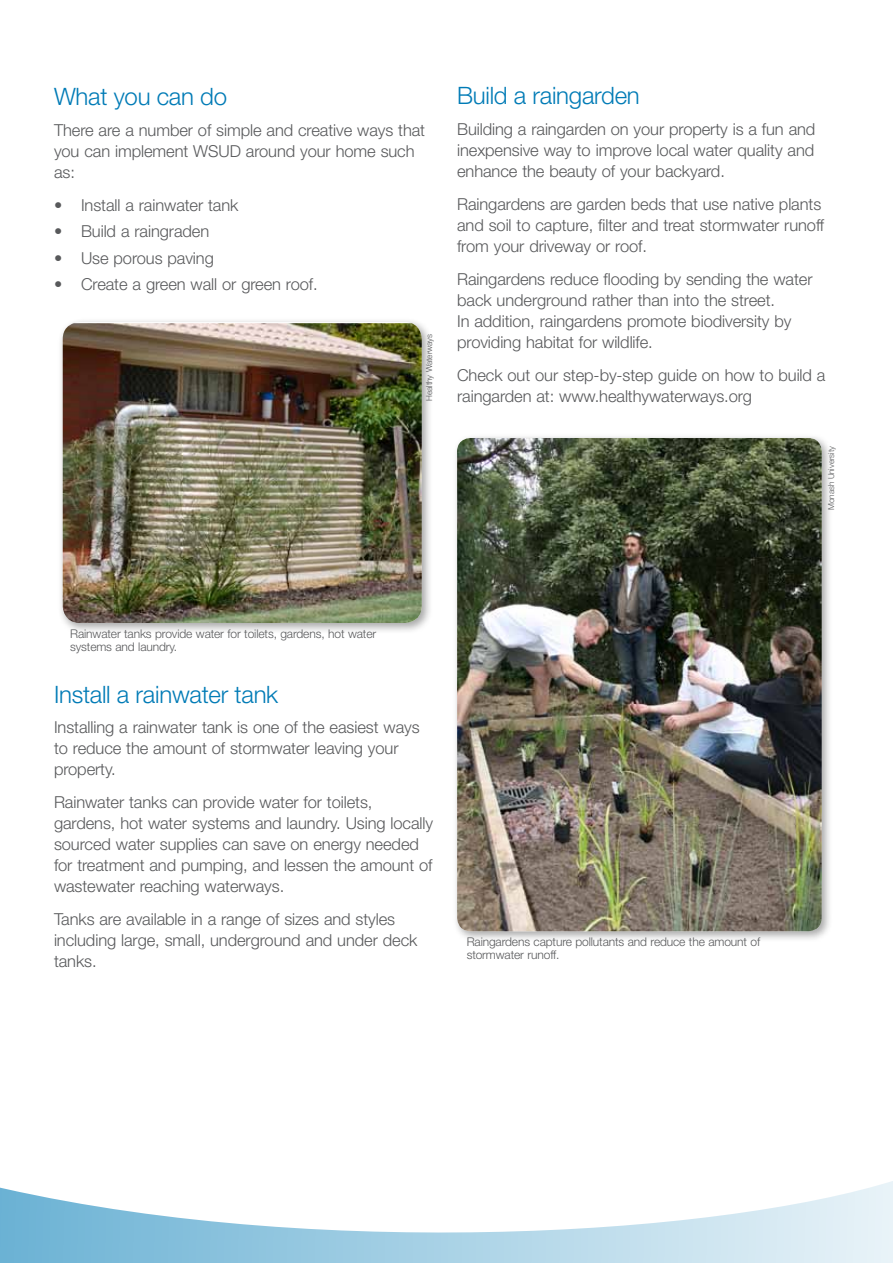
<style>
.page{position:relative;width:893px;height:1263px;background:#fff}
.page>*{position:absolute;margin:0;border:0;box-sizing:border-box;transform-origin:0 0}
.t1{font:300 24px "Helvetica Neue";letter-spacing:-.01em;color:#007bb6}
.t2{font:300 16.5px/21px "Helvetica Neue";letter-spacing:-.005em;color:#58595b}
.t3{font:300 12px/13.5px "Helvetica Neue";letter-spacing:-.01em;color:#58595b}
.t4{font:300 8.25px "Helvetica Neue";letter-spacing:-.01em;color:#58595b}
</style>
<div class="page">
<svg style="left:0;top:1181px;width:893px;height:82px"></svg>
<div style="left:57px;top:317px;width:376px;height:317px;background:#000;opacity:.35"></div>
<img style="left:63px;top:323px;width:359px;height:300px">
<div style="left:452px;top:433px;width:381px;height:509px;background:#000;opacity:.35"></div>
<img style="left:457px;top:438px;width:365px;height:493px">
<h1 class="t1" style="left:54px;top:82px;width:175px">What you can do</h1>
<p class="t2" style="left:54px;top:119px;width:373px">There are a number of simple and creative ways that you can implement WSUD around your home such as:</p>
<p class="t2" style="left:54px;top:194px;width:186px">• Install a rainwater tank</p>
<p class="t2" style="left:54px;top:221px;width:157px">• Build a raingraden</p>
<p class="t2" style="left:54px;top:247px;width:161px">• Use porous paving</p>
<p class="t2" style="left:54px;top:274px;width:265px">• Create a green wall or green roof.</p>
<p class="t4" style="left:424px;top:401px;width:68px;rotate:-90deg">Healthy Waterways</p>
<h1 class="t1" style="left:457px;top:81px;width:184px">Build a raingarden</h1>
<p class="t2" style="left:457px;top:118px;width:360px;text-align:justify">Building a raingarden on your property is a fun and inexpensive way to improve local water quality and enhance the beauty of your backyard.</p>
<p class="t2" style="left:457px;top:193px;width:369px">Raingardens are garden beds that use native plants and soil to capture, filter and treat stormwater runoff from your driveway or roof.</p>
<p class="t2" style="left:457px;top:268px;width:357px">Raingardens reduce flooding by sending the water back underground rather than into the street.<br>In addition, raingardens promote biodiversity by providing habitat for wildlife.</p>
<p class="t2" style="left:457px;top:364px;width:370px">Check out our step-by-step guide on how to build a raingarden at: www.healthywaterways.org</p>
<p class="t4" style="left:826px;top:510px;width:65px;rotate:-90deg">Monash University</p>
<p class="t3" style="left:70px;top:626px;width:308px">Rainwater tanks provide water for toilets, gardens, hot water systems and laundry.</p>
<h1 class="t1" style="left:54px;top:679px;width:226px">Install a rainwater tank</h1>
<p class="t2" style="left:54px;top:717px;width:367px">Installing a rainwater tank is one of the easiest ways to reduce the amount of stormwater leaving your property.</p>
<p class="t2" style="left:54px;top:792px;width:381px">Rainwater tanks can provide water for toilets, gardens, hot water systems and laundry. Using locally sourced water supplies can save on energy needed for treatment and pumping, and lessen the amount of wastewater reaching waterways.</p>
<p class="t2" style="left:54px;top:908px;width:365px">Tanks are available in a range of sizes and styles including large, small, underground and under deck tanks.</p>
<p class="t3" style="left:467px;top:934px;width:295px">Raingardens capture pollutants and reduce the amount of stormwater runoff.</p>
</div>
